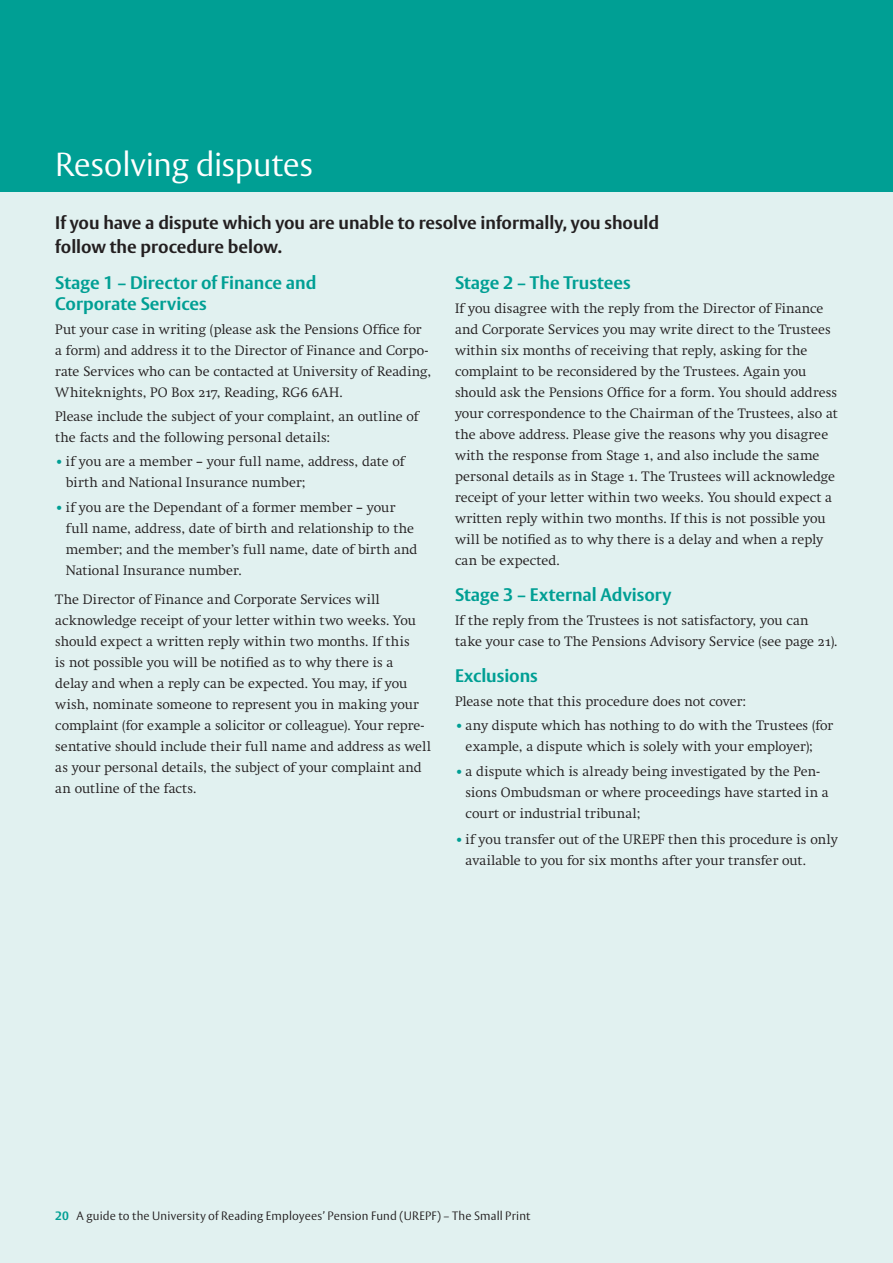
<style>
.page{position:relative;width:893px;height:1263px;background:#e1f1f0}
.page>*{position:absolute;margin:0;border:0;box-sizing:border-box;transform-origin:0 0}
.RDG_A4C_Heading_1{font:33px "Rdg Vesta";letter-spacing:-.01em;color:#fff}
.RDG_A4C_Heading_2{font:700 18px/21px "Rdg Vesta";color:#009f94}
.URPS_Intro{font:700 18px/24px "Rdg Vesta";letter-spacing:-.005em;color:#231f20}
.RDG_A4C_Body_text_fi{font:13.5px/21px "Rdg Swift";letter-spacing:.005em;color:#231f20}
.RDG_A4C_Body_text{font:13.5px/21px "Rdg Swift";letter-spacing:.005em;color:#231f20}
.RDG_A4C_Bullets_1{font:13.5px/21px "Rdg Swift";letter-spacing:.01em;color:#231f20}
.RDG_A4C_Bullets_1_fi{font:13.5px/21px "Rdg Swift";letter-spacing:.005em;color:#231f20}
.t1{font:12px "Rdg Vesta";letter-spacing:.015em;color:#231f20}
.s1{font-family:"Rdg Vesta";font-weight:700;color:#009f94}
.s2{font-weight:700;color:#009f94}
</style>
<div class="page">
<div style="left:0;top:0;width:893px;height:191px;background:#009f94"></div>
<p class="RDG_A4C_Heading_1" style="left:55px;top:145px;width:259px">Resolving disputes</p>
<p class="URPS_Intro" style="left:55px;top:211px;width:605px">If you have a dispute which you are unable to resolve informally, you should follow the procedure below.</p>
<p class="RDG_A4C_Heading_2" style="left:55px;top:272px;width:263px">Stage 1 – Director of Finance and<br>Corporate Services</p>
<p class="RDG_A4C_Body_text_fi" style="left:55px;top:319px;width:377px">Put your case in writing (please ask the Pensions Office for a form) and address it to the Director of Finance and Corpo&shy;rate Services who can be contacted at University of Reading, Whiteknights, PO Box 217, Reading, RG6 6AH.</p>
<p class="RDG_A4C_Body_text_fi" style="left:55px;top:406px;width:365px">Please include the subject of your complaint, an outline of the facts and the following personal details:</p>
<p class="RDG_A4C_Bullets_1_fi" style="left:66px;top:451px;width:340px;text-indent:-11px"><span class="s1">•</span> if you are a member – your full name, address, date of birth and National Insurance number;</p>
<p class="RDG_A4C_Bullets_1" style="left:66px;top:497px;width:353px;text-indent:-11px"><span class="s1">•</span> if you are the Dependant of a former member – your full name, address, date of birth and relationship to the member; and the member’s full name, date of birth and National Insurance number.</p>
<p class="RDG_A4C_Body_text" style="left:55px;top:589px;width:377px">The Director of Finance and Corporate Services will acknowledge receipt of your letter within two weeks. You should expect a written reply within two months. If this<br>is not possible you will be notified as to why there is a<br>delay and when a reply can be expected. You may, if you wish, nominate someone to represent you in making your complaint (for example a solicitor or colleague). Your repre&shy;sentative should include their full name and address as well as your personal details, the subject of your complaint and an outline of the facts.</p>
<p class="RDG_A4C_Heading_2" style="left:455px;top:272px;width:177px">Stage 2 – The Trustees</p>
<p class="RDG_A4C_Body_text_fi" style="left:455px;top:298px;width:384px">If you disagree with the reply from the Director of Finance and Corporate Services you may write direct to the Trustees within six months of receiving that reply, asking for the complaint to be reconsidered by the Trustees. Again you should ask the Pensions Office for a form. You should address your correspondence to the Chairman of the Trustees, also at the above address. Please give the reasons why you disagree with the response from Stage 1, and also include the same personal details as in Stage 1. The Trustees will acknowledge receipt of your letter within two weeks. You should expect a written reply within two months. If this is not possible you will be notified as to why there is a delay and when a reply can be expected.</p>
<p class="RDG_A4C_Heading_2" style="left:455px;top:584px;width:218px">Stage 3 – External Advisory</p>
<p class="RDG_A4C_Body_text_fi" style="left:455px;top:610px;width:384px">If the reply from the Trustees is not satisfactory, you can take your case to The Pensions Advisory Service (see page 21).</p>
<p class="RDG_A4C_Heading_2" style="left:455px;top:665px;width:84px">Exclusions</p>
<p class="RDG_A4C_Body_text_fi" style="left:455px;top:691px;width:293px">Please note that this procedure does not cover:</p>
<p class="RDG_A4C_Bullets_1_fi" style="left:466px;top:715px;width:369px;text-indent:-11px"><span class="s1">•</span> any dispute which has nothing to do with the Trustees (for example, a dispute which is solely with your employer);</p>
<p class="RDG_A4C_Bullets_1" style="left:466px;top:761px;width:365px;text-indent:-11px"><span class="s1">•</span> a dispute which is already being investigated by the Pen&shy;sions Ombudsman or where proceedings have started in a court or industrial tribunal;</p>
<p class="RDG_A4C_Bullets_1" style="left:466px;top:829px;width:374px;text-indent:-11px"><span class="s1">•</span> if you transfer out of the UREPF then this procedure is only available to you for six months after your transfer out.</p>
<p class="t1" style="left:55px;top:1208px;width:477px"><span class="s2">20</span> A guide to the University of Reading Employees’ Pension Fund (UREPF) – The Small Print</p>
</div>
